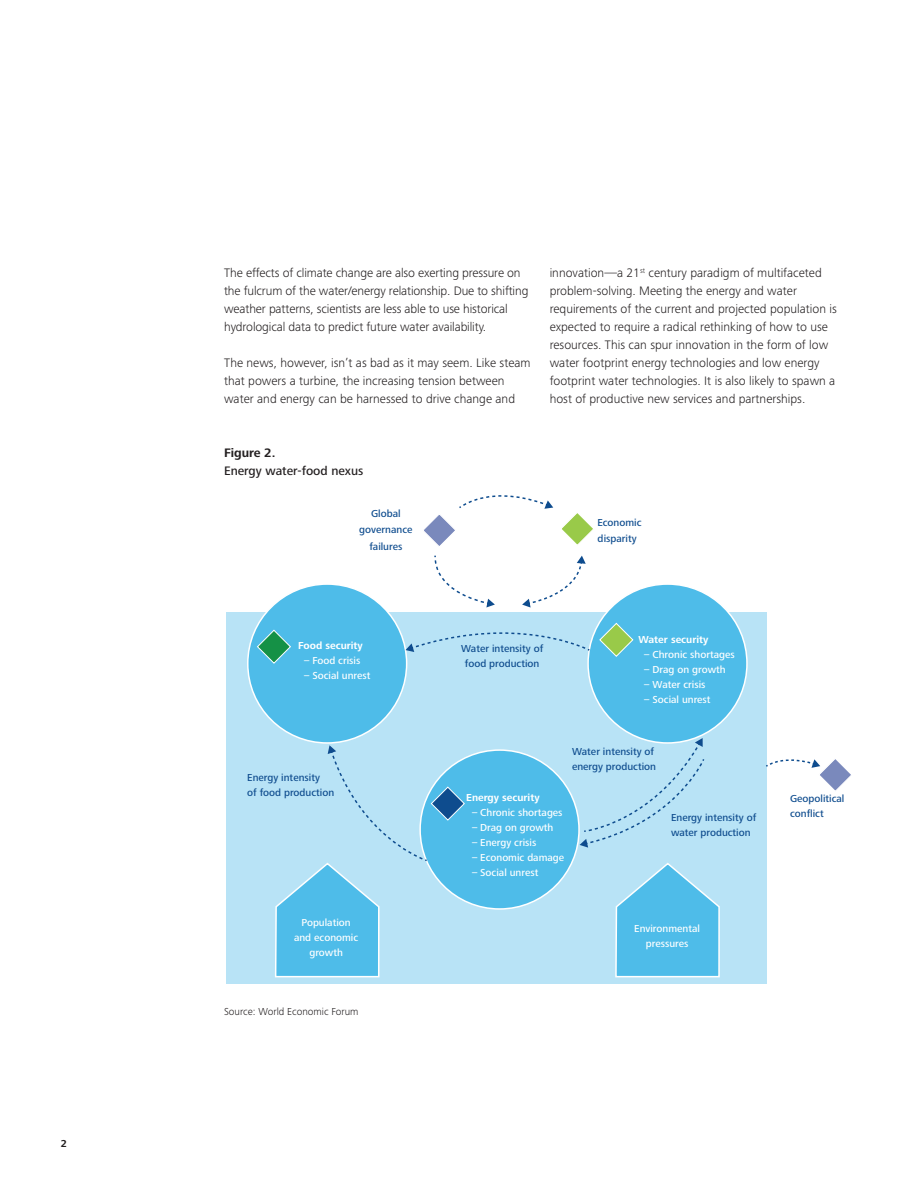
<style>
.page{position:relative;width:918px;height:1188px;background:#fff}
.page>*{position:absolute;margin:0;border:0;box-sizing:border-box;transform-origin:0 0}
.t1{font:300 12.75px/18px "Frutiger Next Pro";color:#231f20}
.t2{font:500 12.75px "Frutiger Next Pro";color:#231f20}
.t3{font:700 12.75px "Frutiger Next Pro";color:#231f20}
.t4{font:500 10.5px/15px "Frutiger Next Pro";color:#fff;text-align:center}
.t5{font:500 10.5px/15px "Frutiger Next Pro";color:#0e4c8e}
.t6{font:700 10.5px "Frutiger Next Pro";color:#fff}
.t7{font:300 10.5px "Frutiger Next Pro";color:#231f20}
.t8{font:700 10.5px "Frutiger Next Pro";color:#231f20}
</style>
<div class="page">
<div style="left:226px;top:613px;width:540px;height:371px;background:#b8e3f6"></div>
<div style="left:248px;top:584px;width:159px;height:159px;background:#4ebce9;border-radius:50%"></div>
<div style="left:588px;top:584px;width:159px;height:159px;background:#4ebce9;border-radius:50%"></div>
<div style="left:420px;top:750px;width:159px;height:159px;background:#4ebce9;border-radius:50%"></div>
<svg style="left:615px;top:862px;width:105px;height:116px"></svg>
<svg style="left:599px;top:622px;width:35px;height:35px"></svg>
<svg style="left:256px;top:629px;width:35px;height:35px"></svg>
<svg style="left:562px;top:513px;width:31px;height:32px"></svg>
<svg style="left:424px;top:495px;width:129px;height:51px"></svg>
<svg style="left:434px;top:555px;width:61px;height:52px"></svg>
<svg style="left:522px;top:556px;width:64px;height:52px"></svg>
<svg style="left:406px;top:632px;width:185px;height:20px"></svg>
<svg style="left:580px;top:738px;width:125px;height:110px"></svg>
<svg style="left:275px;top:745px;width:190px;height:233px"></svg>
<svg style="left:766px;top:757px;width:85px;height:35px"></svg>
<p class="t8" style="left:61px;top:1139px;width:8px">2</p>
<p class="t1" style="left:224px;top:265px;width:306px">The effects of climate change are also exerting pressure on the fulcrum of the water/energy relationship. Due to shifting weather patterns, scientists are less able to use historical hydrological data to predict future water availability.</p>
<p class="t1" style="left:224px;top:355px;width:308px">The news, however, isn’t as bad as it may seem. Like steam that powers a turbine, the increasing tension between water and energy can be harnessed to drive change and</p>
<p class="t3" style="left:224px;top:448px;width:53px">Figure 2.</p>
<p class="t2" style="left:224px;top:466px;width:141px">Energy water-food nexus</p>
<p class="t1" style="left:550px;top:265px;width:289px">innovation—a 21<sup>st</sup> century paradigm of multifaceted problem-solving. Meeting the energy and water requirements of the current and projected population is expected to require a radical rethinking of how to use resources. This can spur innovation in the form of low water footprint energy technologies and low energy footprint water technologies. It is also likely to spawn a host of productive new services and partnerships.</p>
<p class="t5" style="left:359px;top:506px;width:55px;line-height:16.5px;text-align:center">Global governance failures</p>
<p class="t5" style="left:597px;top:515px;width:46px;line-height:16.5px">Economic disparity</p>
<p class="t6" style="left:298px;top:641px;width:66px">Food security</p>
<p class="t4" style="left:304px;top:653px;width:58px">– Food crisis</p>
<p class="t4" style="left:304px;top:668px;width:68px">– Social unrest</p>
<p class="t5" style="left:247px;top:771px;width:88px">Energy intensity<br>of food production</p>
<p class="t5" style="left:461px;top:642px;width:84px;text-align:center">Water intensity of food production</p>
<p class="t6" style="left:638px;top:635px;width:72px">Water security</p>
<p class="t4" style="left:644px;top:647px;width:92px">– Chronic shortages</p>
<p class="t4" style="left:644px;top:662px;width:83px">– Drag on growth</p>
<p class="t4" style="left:644px;top:677px;width:63px">– Water crisis</p>
<p class="t4" style="left:644px;top:692px;width:68px">– Social unrest</p>
<p class="t5" style="left:572px;top:745px;width:86px">Water intensity of energy production</p>
<p class="t6" style="left:466px;top:793px;width:75px">Energy security</p>
<p class="t4" style="left:472px;top:806px;width:92px">– Chronic shortages</p>
<p class="t4" style="left:472px;top:821px;width:83px">– Drag on growth</p>
<p class="t4" style="left:472px;top:836px;width:66px">– Energy crisis</p>
<p class="t4" style="left:472px;top:851px;width:94px">– Economic damage</p>
<p class="t4" style="left:472px;top:866px;width:68px">– Social unrest</p>
<p class="t5" style="left:671px;top:811px;width:87px">Energy intensity of water production</p>
<p class="t4" style="left:294px;top:915px;width:66px">Population and economic growth</p>
<p class="t4" style="left:634px;top:921px;width:67px">Environmental pressures</p>
<p class="t7" style="left:224px;top:1007px;width:136px">Source: World Economic Forum</p>
<p class="t5" style="left:790px;top:792px;width:56px">Geopolitical conflict</p>
</div>
